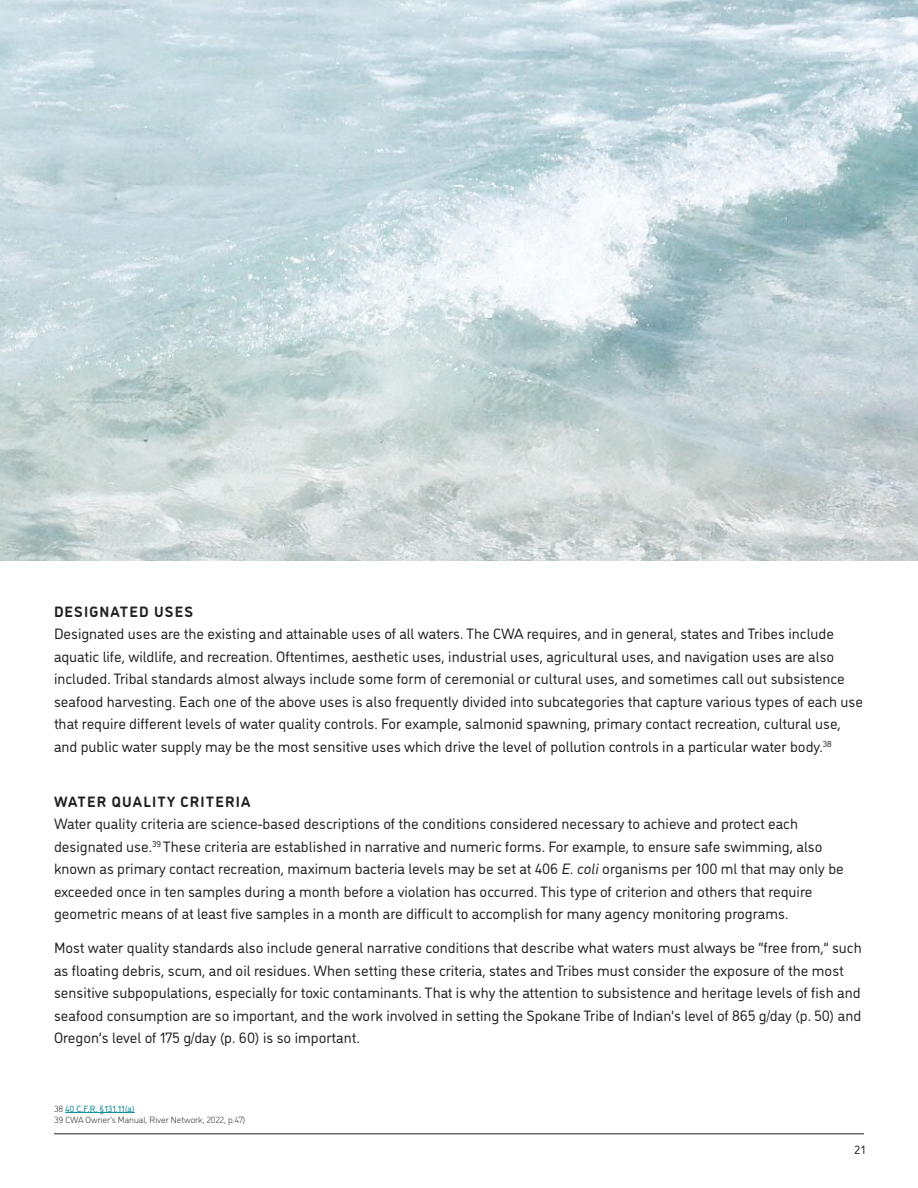
<style>
.page{position:relative;width:918px;height:1188px;background:#fff}
.page>*{position:absolute;margin:0;border:0;box-sizing:border-box;transform-origin:0 0}
.Body_Copy{font:15px/22.5px "DI Nosaur";color:#231f20}
.Small_Subhead{font:700 15px "DI Nosaur";letter-spacing:.075em;color:#231f20}
.t1{font:12px "DI Nosaur";color:#231f20}
.Citations{font:300 9px "DI Nosaur";color:#231f20}
.Citations-2{font:9px "DI Nosaur";letter-spacing:-.005em;color:#008396}
.s1{font-style:italic}
.s2{font-weight:300;color:#231f20}
</style>
<div class="page">
<hr style="left:54px;top:1134px;width:810px;height:1px;background:#231f20">
<hr style="left:65px;top:1112px;width:70px;height:1px;background:#008396">
<img style="left:0;top:0;width:918px;height:560px">
<p class="Small_Subhead" style="left:54px;top:600px;width:141px">DESIGNATED USES</p>
<p class="Body_Copy" style="left:54px;top:622px;width:811px">Designated uses are the existing and attainable uses of all waters. The CWA requires, and in general, states and Tribes include aquatic life, wildlife, and recreation. Oftentimes, aesthetic uses, industrial uses, agricultural uses, and navigation uses are also included. Tribal standards almost always include some form of ceremonial or cultural uses, and sometimes call out subsistence seafood harvesting. Each one of the above uses is also frequently divided into subcategories that capture various types of each use that require different levels of water quality controls. For example, salmonid spawning, primary contact recreation, cultural use, and public water supply may be the most sensitive uses which drive the level of pollution controls in a particular water body.<sup>38</sup></p>
<p class="Small_Subhead" style="left:54px;top:790px;width:198px">WATER QUALITY CRITERIA</p>
<p class="Body_Copy" style="left:54px;top:812px;width:791px">Water quality criteria are science-based descriptions of the conditions considered necessary to achieve and protect each designated use.<sup>39</sup> These criteria are established in narrative and numeric forms. For example, to ensure safe swimming, also known as primary contact recreation, maximum bacteria levels may be set at 406 <span class="s1">E. coli</span> organisms per 100 ml that may only be exceeded once in ten samples during a month before a violation has occurred. This type of criterion and others that require geometric means of at least five samples in a month are difficult to accomplish for many agency monitoring programs.</p>
<p class="Body_Copy" style="left:54px;top:936px;width:809px">Most water quality standards also include general narrative conditions that describe what waters must always be “free from,” such as floating debris, scum, and oil residues. When setting these criteria, states and Tribes must consider the exposure of the most sensitive subpopulations, especially for toxic contaminants. That is why the attention to subsistence and heritage levels of fish and seafood consumption are so important, and the work involved in setting the Spokane Tribe of Indian’s level of 865 g/day (p. 50) and Oregon’s level of 175 g/day (p. 60) is so important.</p>
<p class="Citations-2" style="left:54px;top:1102px;width:82px"><span class="s2">38</span> 40 C.F.R. §131.11(a)</p>
<p class="Citations" style="left:54px;top:1113px;width:193px">39 CWA Owner’s Manual, River Network, 2022, p.47)</p>
<p class="t1" style="left:855px;top:1141px;width:12px">21</p>
</div>
